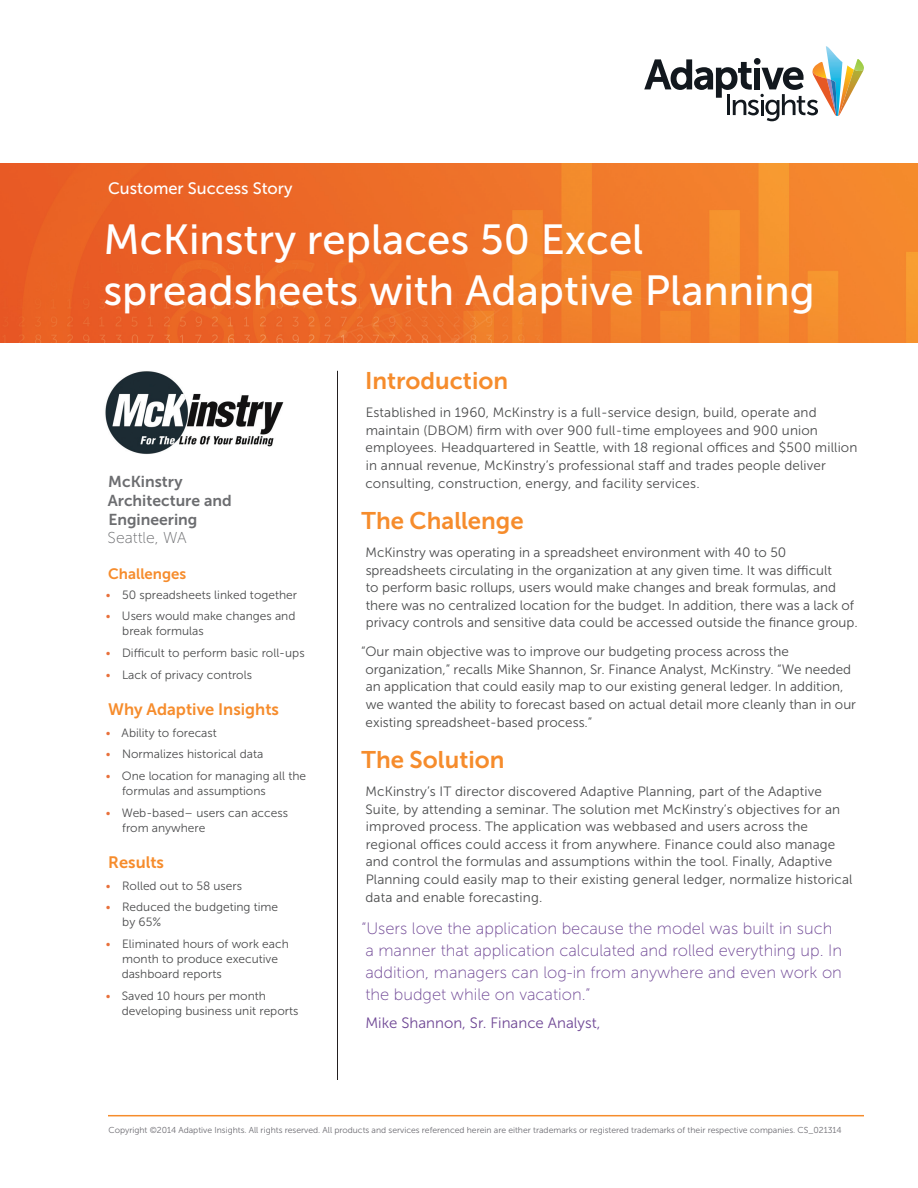
<style>
.page{position:relative;width:918px;height:1188px;background:#fff}
.page>*{position:absolute;margin:0;border:0;box-sizing:border-box;transform-origin:0 0}
.Main_header{font:42px/51px "Museo Sans 500";color:#fff}
.t1{font:24px "Museo Sans 700";color:#f68c2c}
.pullquote_--_sidebar{font:16.5px/21.8px "Museo Sans 100";color:#6f4795}
.H1_in_sidebar{font:16.5px "Museo Sans 700";color:#f68c2c}
.t2{font:16.5px "Museo Sans 500";color:#fff}
.Industry_under_logo{font:15.75px/18.8px "Museo Sans 700";color:#6c6d70}
.Location_under_logo{font:15.75px "Museo Sans 100";color:#6c6d70}
.pullquote_credit{font:15px "Museo Sans 300";color:#6f4795}
.H1_in_sidebar_less_l{font:15px "Museo Sans 700";color:#f68c2c}
.t3{font:13.5px/17.7px "Museo Sans 300";letter-spacing:.01em;color:#4b4c4d}
.t4{font:12px/15px "Museo Sans 300";color:#4b4c4d}
.microtext{font:8.7px "Museo Sans 300";color:#6c6b71}
.s1{color:#e8703b}
</style>
<div class="page">
<img style="left:0;top:164px;width:918px;height:178px">
<hr style="left:108px;top:1115px;width:756px;height:1px;background:#f68c2c">
<svg style="left:644px;top:46px;width:220px;height:75px"></svg>
<hr style="left:337px;top:371px;width:1px;height:709px;background:#231f20">
<img style="left:105px;top:371px;width:178px;height:83px">
<p class="t2" style="left:108px;top:179px;width:186px">Customer Success Story</p>
<p class="Main_header" style="left:104px;top:215px;width:713px">McKinstry replaces 50 Excel spreadsheets with Adaptive Planning</p>
<p class="Industry_under_logo" style="left:108px;top:472px;width:76px">McKinstry</p>
<p class="Industry_under_logo" style="left:108px;top:491px;width:125px">Architecture and<br>Engineering</p>
<p class="Location_under_logo" style="left:108px;top:529px;width:81px">Seattle, WA</p>
<p class="H1_in_sidebar_less_l" style="left:108px;top:566px;width:80px">Challenges</p>
<p class="t4" style="left:106px;top:587px;width:193px"><span class="s1">•</span> 50 spreadsheets linked together</p>
<p class="t4" style="left:122px;top:609px;width:175px;text-indent:-16px"><span class="s1">•</span> Users would make changes and break formulas</p>
<p class="t4" style="left:106px;top:646px;width:200px"><span class="s1">•</span> Difficult to perform basic roll-ups</p>
<p class="t4" style="left:106px;top:667px;width:148px"><span class="s1">•</span> Lack of privacy controls</p>
<p class="H1_in_sidebar" style="left:108px;top:700px;width:172px">Why Adaptive Insights</p>
<p class="t4" style="left:106px;top:725px;width:112px"><span class="s1">•</span> Ability to forecast</p>
<p class="t4" style="left:106px;top:747px;width:159px"><span class="s1">•</span> Normalizes historical data</p>
<p class="t4" style="left:122px;top:769px;width:185px;text-indent:-16px"><span class="s1">•</span> One location for managing all the formulas and assumptions</p>
<p class="t4" style="left:122px;top:805px;width:167px;text-indent:-16px"><span class="s1">•</span> Web-based– users can access from anywhere</p>
<p class="H1_in_sidebar" style="left:108px;top:853px;width:57px">Results</p>
<p class="t4" style="left:106px;top:878px;width:138px"><span class="s1">•</span> Rolled out to 58 users</p>
<p class="t4" style="left:122px;top:900px;width:157px;text-indent:-16px"><span class="s1">•</span> Reduced the budgeting time by 65%</p>
<p class="t4" style="left:122px;top:937px;width:169px;text-indent:-16px"><span class="s1">•</span> Eliminated hours of work each month to produce executive dashboard reports</p>
<p class="t4" style="left:122px;top:988px;width:178px;text-indent:-16px"><span class="s1">•</span> Saved 10 hours per month developing business unit reports</p>
<h1 class="t1" style="left:365px;top:367px;width:145px">Introduction</h1>
<p class="t3" style="left:365px;top:404px;width:494px">Established in 1960, McKinstry is a full-service design, build, operate and maintain (DBOM) firm with over 900 full-time employees and 900 union employees. Headquartered in Seattle, with 18 regional offices and $500 million in annual revenue, McKinstry’s professional staff and trades people deliver consulting, construction, energy, and facility services.</p>
<p class="t1" style="left:362px;top:507px;width:164px">The Challenge</p>
<p class="t3" style="left:366px;top:544px;width:494px">McKinstry was operating in a spreadsheet environment with 40 to 50 spreadsheets circulating in the organization at any given time. It was difficult<br>to perform basic rollups, users would make changes and break formulas, and there was no centralized location for the budget. In addition, there was a lack of privacy controls and sensitive data could be accessed outside the finance group.</p>
<p class="t3" style="left:365px;top:642px;width:492px;text-indent:-4px">“Our main objective was to improve our budgeting process across the organization,” recalls Mike Shannon, Sr. Finance Analyst, McKinstry. “We needed an application that could easily map to our existing general ledger. In addition, we wanted the ability to forecast based on actual detail more cleanly than in our existing spreadsheet-based process.”</p>
<h1 class="t1" style="left:362px;top:746px;width:144px">The Solution</h1>
<p class="t3" style="left:366px;top:783px;width:489px">McKinstry’s IT director discovered Adaptive Planning, part of the Adaptive Suite, by attending a seminar. The solution met McKinstry’s objectives for an improved process. The application was webbased and users across the regional offices could access it from anywhere. Finance could also manage and control the formulas and assumptions within the tool. Finally, Adaptive Planning could easily map to their existing general ledger, normalize historical data and enable forecasting.</p>
<p class="pullquote_--_sidebar" style="left:362px;top:918px;width:482px">“Users love the application because the model was built in such a manner that application calculated and rolled everything up. In addition, managers can log-in from anywhere and even work on the budget while on vacation.”</p>
<p class="pullquote_credit" style="left:365px;top:1015px;width:236px">Mike Shannon, Sr. Finance Analyst,</p>
<p class="microtext" style="left:108px;top:1126px;width:735px">Copyright ©2014 Adaptive Insights. All rights reserved. All products and services referenced herein are either trademarks or registered trademarks of their respective companies. CS_021314</p>
</div>
